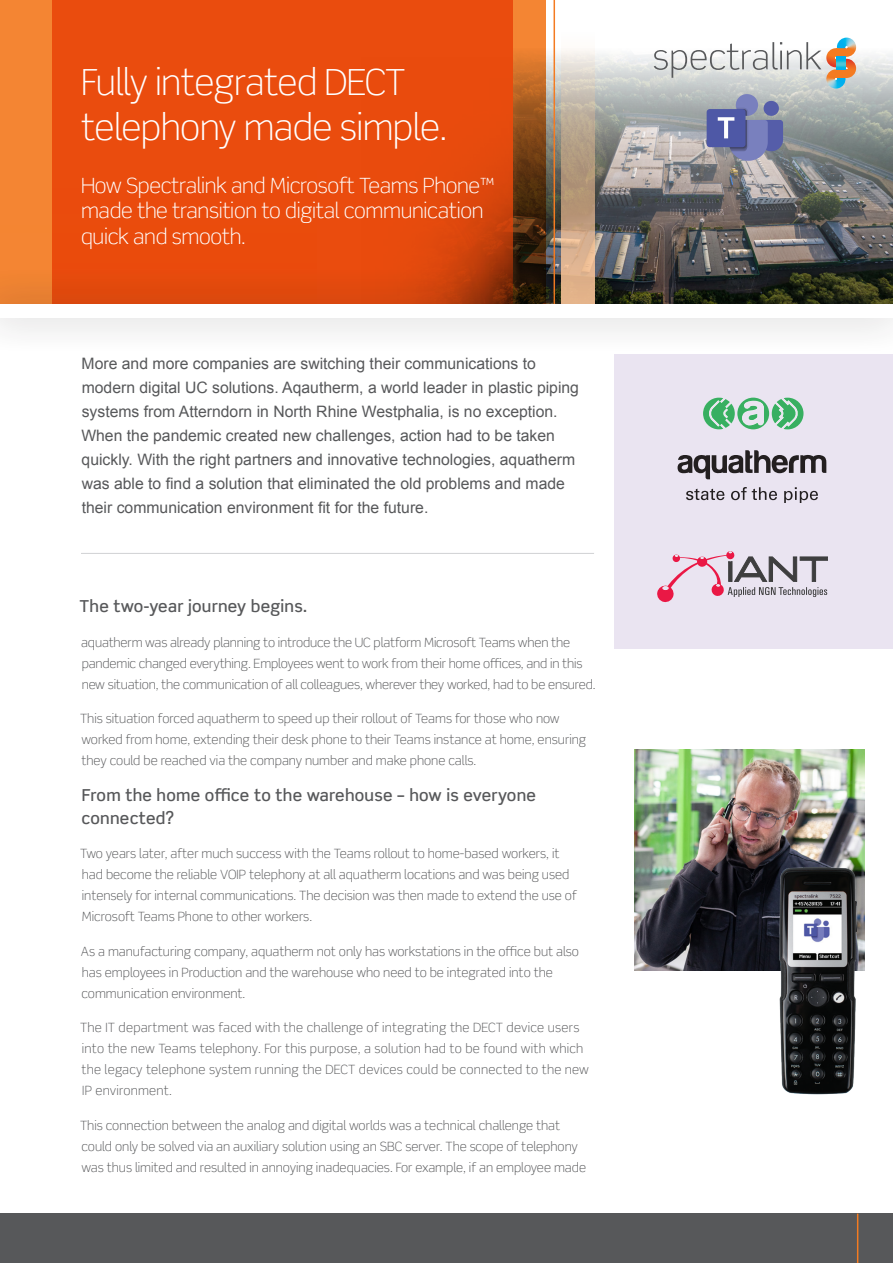
<style>
.page{position:relative;width:893px;height:1263px;background:#fff}
.page>*{position:absolute;margin:0;border:0;box-sizing:border-box;transform-origin:0 0}
.t1{font:300 36px/45px "Scene Pro";letter-spacing:-.015em;color:#fff}
.t2{font:300 21px/25.5px "Scene Pro";letter-spacing:-.015em;color:#fff}
.t3{font:500 16.5px/22.5px "Scene Pro";letter-spacing:.015em;color:#57585a}
.t4{font:500 16.5px "Scene Std";letter-spacing:.015em;color:#57585a}
.Intro{font:15.75px/24px "Arial";color:#57585a}
.Body{font:300 12.75px/21px "Scene Pro";color:#57585a}
.Body-2{font:300 12.75px/21px "Scene Pro";letter-spacing:.02em;color:#57585a}
</style>
<div class="page">
<img style="left:546px;top:48px;width:347px;height:218px">
<svg style="left:0;top:0;width:546px;height:266px;background:#cd702a"></svg>
<div style="left:53px;top:0;width:460px;height:310px;background:#ea4c0e"></div>
<svg style="left:561px;top:48px;width:34px;height:218px;background:#c6af98"></svg>
<hr style="left:554px;top:0;width:1px;height:311px;background:#f47b21">
<div style="left:0;top:266px;width:893px;height:89px;background:#231f20;opacity:.31"></div>
<div style="left:0;top:304px;width:893px;height:13px;background:#fff"></div>
<img style="left:825px;top:80px;width:21px;height:9px">
<img style="left:838px;top:38px;width:17px;height:4px">
<svg style="left:654px;top:42px;width:202px;height:38px"></svg>
<div style="left:0;top:1214px;width:893px;height:49px;background:#57585a"></div>
<hr style="left:857px;top:1214px;width:1px;height:49px;background:#f47b21">
<hr style="left:81px;top:553px;width:513px;height:1px;background:#d1d2d4">
<div style="left:615px;top:354px;width:278px;height:294px;background:#eae4f1"></div>
<svg style="left:657px;top:551px;width:171px;height:51px"></svg>
<div style="left:737px;top:398px;width:32px;height:31px;background:#38af61;border-radius:50%"></div>
<svg style="left:742px;top:401px;width:22px;height:24px"></svg>
<svg style="left:703px;top:398px;width:32px;height:31px"></svg>
<svg style="left:772px;top:398px;width:31px;height:31px"></svg>
<svg style="left:677px;top:450px;width:149px;height:29px"></svg>
<svg style="left:686px;top:489px;width:38px;height:11px"></svg>
<svg style="left:731px;top:487px;width:46px;height:13px"></svg>
<svg style="left:784px;top:487px;width:34px;height:15px"></svg>
<svg style="left:707px;top:94px;width:76px;height:67px;background:#7a81ae"></svg>
<img style="left:634px;top:750px;width:230px;height:220px">
<img style="left:774px;top:864px;width:91px;height:231px">
<h3 class="t1" style="left:81px;top:60px;width:368px">Fully integrated DECT telephony made simple.</h3>
<h3 class="t2" style="left:81px;top:172px;width:415px">How Spectralink and Microsoft Teams Phone™ made the transition to digital communication quick and smooth.</h3>
<p class="Intro" style="left:81px;top:351px;width:499px">More and more companies are switching their communications to modern digital UC solutions. Aqautherm, a world leader in plastic piping systems from Atterndorn in North Rhine Westphalia, is no exception.<br>When the pandemic created new challenges, action had to be taken quickly. With the right partners and innovative technologies, aquatherm was able to find a solution that eliminated the old problems and made their communication environment fit for the future.</p>
<h3 class="t4" style="left:79px;top:596px;width:229px">The two-year journey begins.</h3>
<p class="Body" style="left:81px;top:632px;width:516px">aquatherm was already planning to introduce the UC platform Microsoft Teams when the pandemic changed everything. Employees went to work from their home offices, and in this new situation, the communication of all colleagues, wherever they worked, had to be ensured.</p>
<p class="Body" style="left:80px;top:708px;width:508px">This situation forced aquatherm to speed up their rollout of Teams for those who now worked from home, extending their desk phone to their Teams instance at home, ensuring they could be reached via the company number and make phone calls.</p>
<h3 class="t3" style="left:81px;top:784px;width:456px">From the home office to the warehouse – how is everyone connected?</h3>
<p class="Body" style="left:80px;top:843px;width:498px">Two years later, after much success with the Teams rollout to home-based workers, it had become the reliable VOIP telephony at all aquatherm locations and was being used intensely for internal communications. The decision was then made to extend the use of Microsoft Teams Phone to other workers.</p>
<p class="Body" style="left:81px;top:941px;width:500px">As a manufacturing company, aquatherm not only has workstations in the office but also has employees in Production and the warehouse who need to be integrated into the communication environment.</p>
<p class="Body-2" style="left:80px;top:1017px;width:510px">The IT department was faced with the challenge of integrating the DECT device users into the new Teams telephony. For this purpose, a solution had to be found with which the legacy telephone system running the DECT devices could be connected to the new IP environment.</p>
<p class="Body" style="left:80px;top:1115px;width:508px">This connection between the analog and digital worlds was a technical challenge that could only be solved via an auxiliary solution using an SBC server. The scope of telephony was thus limited and resulted in annoying inadequacies. For example, if an employee made</p>
</div>
